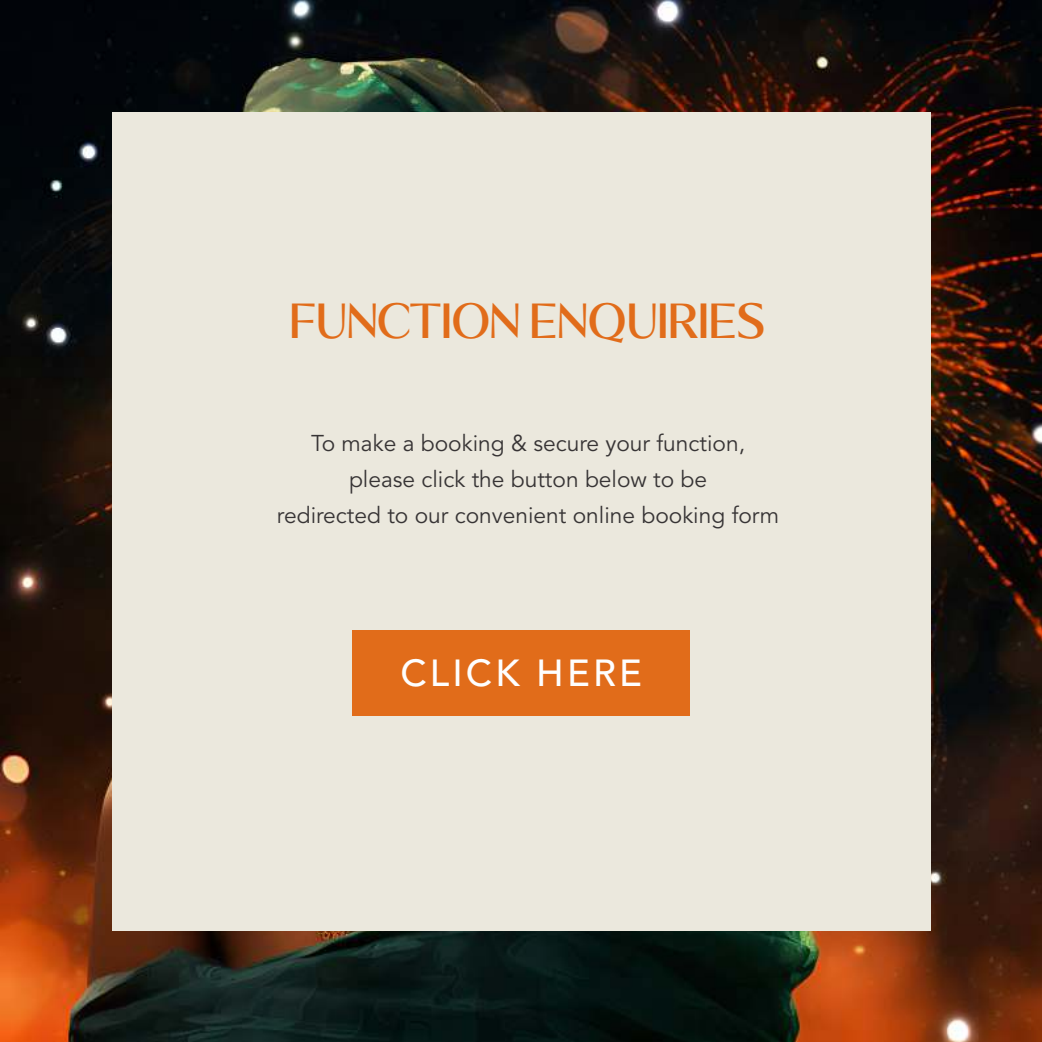
<style>
.page{position:relative;width:1042px;height:1042px;background:#fff}
.page>*{position:absolute;margin:0;border:0;box-sizing:border-box;transform-origin:0 0}
.t1{font:500 37.45px "Avenir";letter-spacing:.085em;color:#fefefe}
.t2{font:31.15px "Kalista Serif";color:#e16c1a}
.t3{font:22.75px/36.2px "Avenir";color:#373435;text-align:center}
</style>
<div class="page">
<img style="left:0;top:0;width:1042px;height:1042px">
<div style="left:112px;top:112px;width:818px;height:818px;background:#ebe8dd"></div>
<div style="left:352px;top:630px;width:338px;height:86px;background:#e16c1a"></div>
<h2 class="t2" style="left:289px;top:302px;width:477px">FUNCTION ENQUIRIES</h2>
<p class="t3" style="left:277px;top:425px;width:504px">To make a booking &amp; secure your function, please click the button below to be<br>redirected to our convenient online booking form</p>
<h1 class="t1" style="left:400px;top:648px;width:243px">CLICK HERE</h1>
</div>
